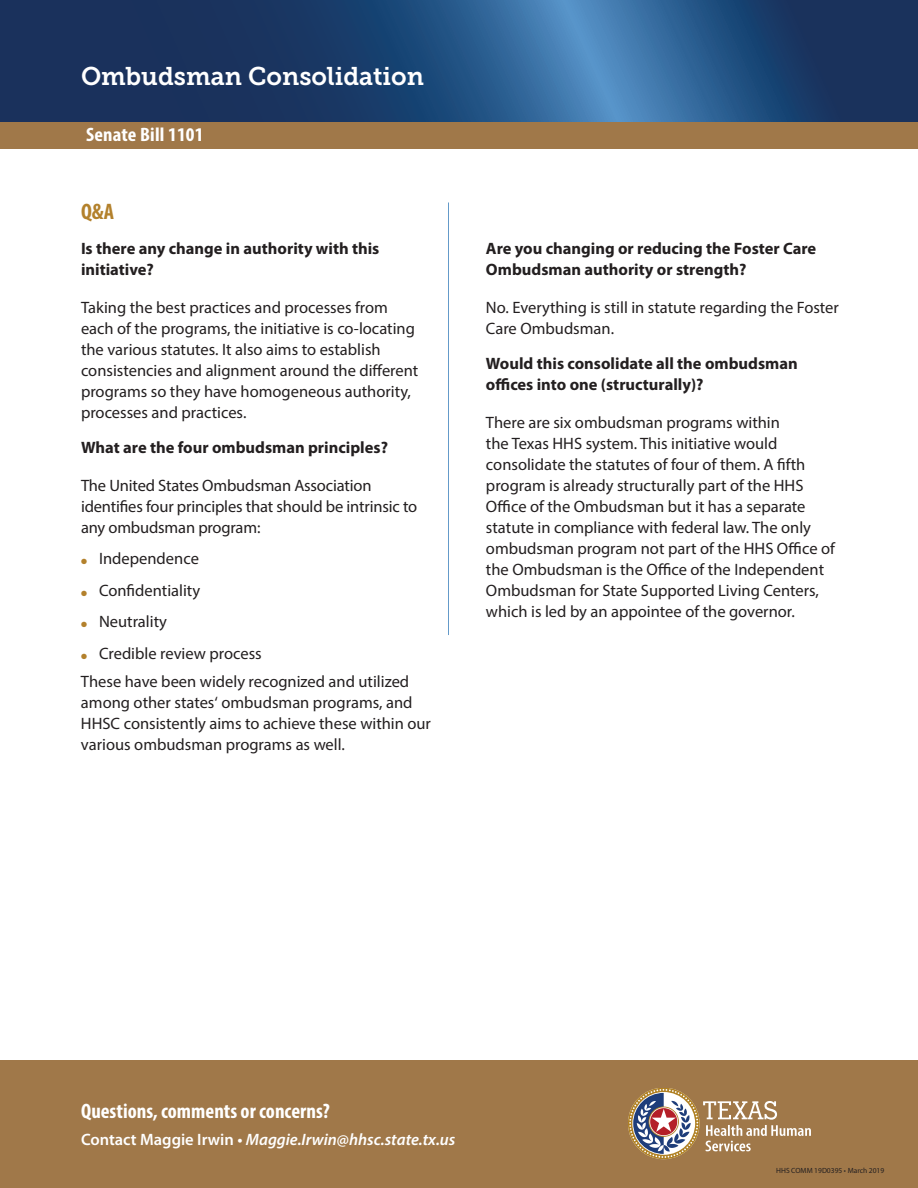
<style>
.page{position:relative;width:918px;height:1188px;background:#fff}
.page>*{position:absolute;margin:0;border:0;box-sizing:border-box;transform-origin:0 0}
.t1{font:25.5px "Museo Slab 700";color:#fff}
.t2{font:700 condensed 22.5px "Myriad Pro";color:#b3812c}
.t3{font:700 condensed 21px "Myriad Pro";color:#fff}
.t4{font:700 condensed 19.5px "Myriad Pro";letter-spacing:.01em;color:#fff;scale:1.05 1}
.t5{font:16.5px/21px "Myriad Pro";color:#231f20}
.t6{font:700 16.5px/21px "Myriad Pro";color:#231f20}
.t7{font:italic 600 16.5px "Myriad Pro";color:#fff}
.t8{font:7.5px "Myriad Pro";color:#231f20}
.s1{color:#b3812c}
.s2{font-style:normal}
</style>
<div class="page">
<svg style="left:0;top:0;width:918px;height:122px;background:#234876"></svg>
<div style="left:0;top:1060px;width:918px;height:128px;background:#a07849"></div>
<div style="left:0;top:122px;width:918px;height:27px;background:#a07849"></div>
<hr style="left:448px;top:202px;width:1px;height:433px;background:#649ac9">
<svg style="left:628px;top:1088px;width:183px;height:71px"></svg>
<h1 class="t1" style="left:81px;top:62px;width:344px">Ombudsman Consolidation</h1>
<p class="t4" style="left:86px;top:122px;width:114px">Senate Bill 1101</p>
<h2 class="t2" style="left:81px;top:198px;width:35px">Q&amp;A</h2>
<p class="t6" style="left:81px;top:237px;width:300px">Is there any change in authority with this initiative?</p>
<p class="t5" style="left:81px;top:297px;width:339px">Taking the best practices and processes from each of the programs, the initiative is co-locating the various statutes. It also aims to establish consistencies and alignment around the different programs so they have homogeneous authority, processes and practices.</p>
<p class="t6" style="left:81px;top:436px;width:309px">What are the four ombudsman principles?</p>
<p class="t5" style="left:81px;top:475px;width:338px">The United States Ombudsman Association identifies four principles that should be intrinsic to any ombudsman program:</p>
<p class="t5" style="left:81px;top:548px;width:119px"><span class="s1">●</span> Independence</p>
<p class="t5" style="left:81px;top:580px;width:121px"><span class="s1">●</span> Confidentiality</p>
<p class="t5" style="left:81px;top:611px;width:88px"><span class="s1">●</span> Neutrality</p>
<p class="t5" style="left:81px;top:639px;width:330px;line-height:27.8px"><span class="s1">●</span> Credible review process<br>These have been widely recognized and utilized</p>
<p class="t5" style="left:81px;top:691px;width:352px">among other states‘ ombudsman programs, and<br>HHSC consistently aims to achieve these within our various ombudsman programs as well.</p>
<p class="t6" style="left:486px;top:237px;width:332px">Are you changing or reducing the Foster Care<br>Ombudsman authority or strength?</p>
<p class="t5" style="left:486px;top:297px;width:354px">No. Everything is still in statute regarding the Foster<br>Care Ombudsman.</p>
<p class="t6" style="left:486px;top:352px;width:313px">Would this consolidate all the ombudsman offices into one (structurally)?</p>
<p class="t5" style="left:486px;top:411px;width:351px">There are six ombudsman programs within<br>the Texas HHS system. This initiative would consolidate the statutes of four of them. A fifth program is already structurally part of the HHS Office of the Ombudsman but it has a separate statute in compliance with federal law. The only ombudsman program not part of the HHS Office of the Ombudsman is the Office of the Independent Ombudsman for State Supported Living Centers, which is led by an appointee of the governor.</p>
<p class="t3" style="left:81px;top:1098px;width:250px">Questions, comments or concerns?</p>
<p class="t7" style="left:81px;top:1129px;width:376px"><span class="s2">Contact Maggie Irwin •</span> Maggie.Irwin@hhsc.state.tx.us</p>
<p class="t8" style="left:776px;top:1166px;width:110px">HHS COMM 19D0395 • March 2019</p>
</div>
